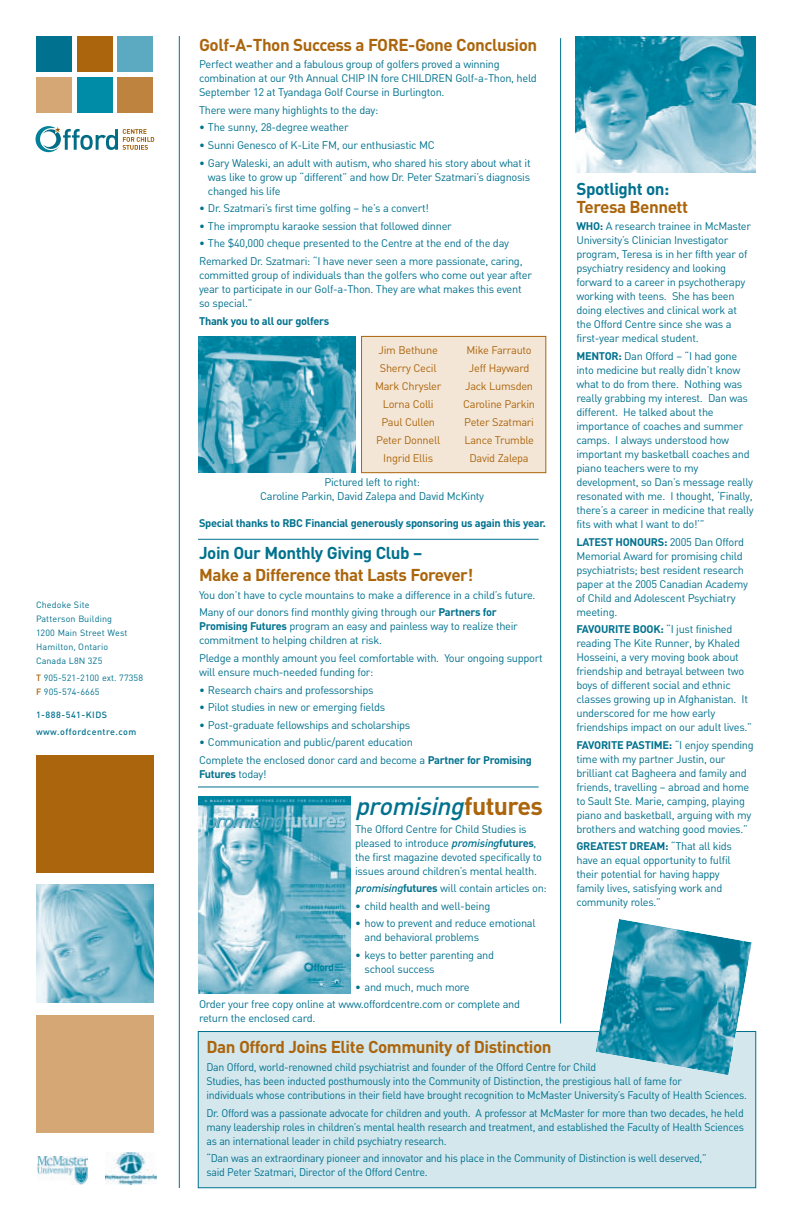
<style>
.page{position:relative;width:792px;height:1224px;background:#fff}
.page>*{position:absolute;margin:0;border:0;box-sizing:border-box;transform-origin:0 0}
.t1{font:italic 500 25px "DIN";color:#00718e}
.t2{font:700 17px "DIN";letter-spacing:-.025em;color:#ab650c}
.t3{font:700 17px "DIN";letter-spacing:-.025em;color:#00718e}
.t4{font:11px/14px "DIN";letter-spacing:-.025em;color:#00718e}
.t5{font:11px/14px "DIN";letter-spacing:-.025em;color:#00718e;scale:.96 1}
.t6{font:11px/18px "DIN";letter-spacing:-.025em;color:#ab650c;text-align:center}
.t7{font:700 11px "DIN";letter-spacing:-.025em;color:#00718e}
.t8{font:9px/14px "DIN";letter-spacing:.01em;color:#00718e}
.t9{font:500 9px/17.6px "DIN";letter-spacing:.055em;color:#00718e}
.s1{font-weight:500;color:#ab650c}
.s2{font-weight:700}
.s3{font-weight:400}
.s4{font-weight:700;font-style:normal;color:#ab650c}
.s5{font-weight:500;font-style:italic}
</style>
<div class="page">
<svg style="left:36px;top:126px;width:118px;height:26px"></svg>
<img style="left:38px;top:1157px;width:50px;height:27px">
<img style="left:105px;top:1152px;width:51px;height:33px">
<hr style="left:179px;top:36px;width:1px;height:1152px;background:#00718e">
<div style="left:198px;top:1032px;width:558px;height:156px;background:#d3e7ed"></div>
<div style="left:198px;top:1031px;width:558px;height:157px;border:1px solid #00718e"></div>
<img style="left:36px;top:885px;width:118px;height:118px">
<div style="left:36px;top:755px;width:118px;height:118px;background:#ab650c"></div>
<div style="left:36px;top:1015px;width:118px;height:117px;background:#d4a775"></div>
<div style="left:36px;top:36px;width:35px;height:35px;background:#00718e"></div>
<div style="left:77px;top:36px;width:35px;height:35px;background:#ab650c"></div>
<div style="left:118px;top:36px;width:35px;height:35px;background:#5baac2"></div>
<div style="left:36px;top:77px;width:35px;height:36px;background:#d4a775"></div>
<div style="left:77px;top:77px;width:35px;height:36px;background:#008ba7"></div>
<div style="left:118px;top:77px;width:35px;height:36px;background:#bf8340"></div>
<hr style="left:560px;top:38px;width:1px;height:986px;background:#00718e">
<img style="left:575px;top:36px;width:181px;height:137px">
<hr style="left:198px;top:539px;width:341px;height:1px;background:#00718e">
<hr style="left:198px;top:787px;width:341px;height:1px;background:#00718e">
<div style="left:362px;top:336px;width:184px;height:137px;background:#f4e6d6"></div>
<div style="left:361px;top:336px;width:185px;height:137px;border:1px solid #ab650c"></div>
<img style="left:198px;top:336px;width:158px;height:137px">
<img style="left:198px;top:796px;width:152px;height:197px">
<img style="left:596px;top:919px;width:156px;height:156px">
<p class="t8" style="left:36px;top:598px;width:93px">Chedoke Site<br>Patterson Building<br>1200 Main Street West<br>Hamilton, Ontario<br>Canada L8N 3Z5</p>
<p class="t8" style="left:36px;top:672px;width:109px"><span class="s1">T</span> 905-521-2100 ext. 77358<br><span class="s1">F</span> 905-574-6665</p>
<p class="t9" style="left:36px;top:707px;width:102px">1-888-541-KIDS www.offordcentre.com</p>
<h2 class="t2" style="left:199px;top:38px;width:340px">Golf-A-Thon Success a FORE-Gone Conclusion</h2>
<p class="t4" style="left:199px;top:59px;width:339px">Perfect weather and a fabulous group of golfers proved a winning combination at our 9th Annual CHIP IN fore CHILDREN Golf-a-Thon, held<br>September 12 at Tyandaga Golf Course in Burlington.</p>
<p class="t4" style="left:199px;top:104px;width:181px">There were many highlights to the day:</p>
<p class="t4" style="left:199px;top:122px;width:151px">• The sunny, 28-degree weather</p>
<p class="t4" style="left:199px;top:139px;width:237px">• Sunni Genesco of K-Lite FM, our enthusiastic MC</p>
<p class="t4" style="left:208px;top:157px;width:324px;text-align:justify;text-indent:-9px">• Gary Waleski, an adult with autism, who shared his story about what it was like to grow up “different” and how Dr. Peter Szatmari’s diagnosis changed his life</p>
<p class="t4" style="left:199px;top:203px;width:231px">• Dr. Szatmari’s first time golfing – he’s a convert!</p>
<p class="t4" style="left:199px;top:220px;width:254px">• The impromptu karaoke session that followed dinner</p>
<p class="t4" style="left:199px;top:236px;width:325px;line-height:17.6px">• The $40,000 cheque presented to the Centre at the end of the day<br>Remarked Dr. Szatmari: “I have never seen a more passionate, caring,</p>
<p class="t4" style="left:199px;top:269px;width:334px">committed group of individuals than the golfers who come out year after year to participate in our Golf-a-Thon. They are what makes this event so special.”</p>
<p class="t7" style="left:199px;top:317px;width:132px">Thank you to all our golfers</p>
<p class="t6" style="left:375px;top:342px;width:68px">Jim Bethune<br>Sherry Cecil<br>Mark Chrysler<br>Lorna Colli<br>Paul Cullen<br>Peter Donnell<br>Ingrid Ellis</p>
<p class="t6" style="left:463px;top:342px;width:74px">Mike Farrauto<br>Jeff Hayward<br>Jack Lumsden<br>Caroline Parkin<br>Peter Szatmari<br>Lance Trumble<br>David Zalepa</p>
<p class="t4" style="left:260px;top:476px;width:225px;text-align:center">Pictured left to right:<br>Caroline Parkin, David Zalepa and David McKinty</p>
<p class="t7" style="left:199px;top:519px;width:348px">Special thanks to RBC Financial generously sponsoring us again this year.</p>
<h2 class="t3" style="left:199px;top:547px;width:225px">Join Our Monthly Giving Club –</h2>
<h2 class="t2" style="left:199px;top:569px;width:276px">Make a Difference that Lasts Forever!</h2>
<p class="t4" style="left:199px;top:587px;width:338px;line-height:17.6px">You don’t have to cycle mountains to make a difference in a child’s future.<br>Many of our donors find monthly giving through our <span class="s2">Partners for</span></p>
<p class="t4" style="left:199px;top:621px;width:320px"><span class="s2">Promising Futures</span> program an easy and painless way to realize their commitment to helping children at risk.</p>
<p class="t4" style="left:199px;top:652px;width:345px">Pledge a monthly amount you feel comfortable with. Your ongoing support will ensure much-needed funding for:</p>
<p class="t4" style="left:199px;top:684px;width:176px">• Research chairs and professorships</p>
<p class="t4" style="left:199px;top:701px;width:188px">• Pilot studies in new or emerging fields</p>
<p class="t4" style="left:199px;top:719px;width:213px">• Post-graduate fellowships and scholarships</p>
<p class="t4" style="left:199px;top:735px;width:334px;line-height:17.6px">• Communication and public/parent education<br>Complete the enclosed donor card and become a <span class="s2">Partner for Promising</span></p>
<p class="t7" style="left:199px;top:770px;width:69px">Futures <span class="s3">today!</span></p>
<h1 class="t1" style="left:355px;top:797px;width:189px">promising<span class="s4">f u t u re s</span></h1>
<p class="t4" style="left:355px;top:823px;width:188px">The Offord Centre for Child Studies is pleased to introduce <span class="s5">promising</span><span class="s2">futures</span>, the first magazine devoted specifically to issues around children’s mental health.</p>
<p class="t4" style="left:355px;top:883px;width:193px"><span class="s5">promising</span><span class="s2">futures</span> will contain articles on:</p>
<p class="t4" style="left:355px;top:900px;width:137px">• child health and well-being</p>
<p class="t4" style="left:365px;top:918px;width:173px;text-indent:-9px">• how to prevent and reduce emotional and behavioral problems</p>
<p class="t4" style="left:365px;top:949px;width:131px;text-indent:-9px">• keys to better parenting and school success</p>
<p class="t4" style="left:199px;top:979px;width:323px;line-height:17.6px;text-indent:156px">• and much, much more<br>Order your free copy online at www.offordcentre.com or complete and</p>
<p class="t4" style="left:199px;top:1013px;width:118px">return the enclosed card.</p>
<h2 class="t3" style="left:576px;top:183px;width:95px">Spotlight on:</h2>
<h2 class="t2" style="left:576px;top:200px;width:113px">Teresa Bennett</h2>
<p class="t4" style="left:576px;top:221px;width:176px"><span class="s2">WHO:</span> A research trainee in McMaster University’s Clinician Investigator program, Teresa is in her fifth year of psychiatry residency and looking forward to a career in psychotherapy working with teens. She has been doing electives and clinical work at the Offord Centre since she was a first-year medical student.</p>
<p class="t4" style="left:576px;top:350px;width:179px"><span class="s2">MENTOR:</span> Dan Offord – “I had gone into medicine but really didn’t know what to do from there. Nothing was really grabbing my interest. Dan was different. He talked about the importance of coaches and summer camps. I always understood how important my basketball coaches and piano teachers were to my development, so Dan’s message really resonated with me. I thought, ‘Finally, there’s a career in medicine that really fits with what I want to do!’”</p>
<p class="t4" style="left:576px;top:536px;width:173px"><span class="s2">LATEST HONOURS:</span> 2005 Dan Offord<br>Memorial Award for promising child psychiatrists; best resident research paper at the 2005 Canadian Academy of Child and Adolescent Psychiatry meeting.</p>
<p class="t4" style="left:576px;top:623px;width:177px"><span class="s2">FAVOURITE BOOK:</span> “I just finished reading The Kite Runner, by Khaled Hosseini, a very moving book about friendship and betrayal between two boys of different social and ethnic classes growing up in Afghanistan. It underscored for me how early friendships impact on our adult lives.”</p>
<p class="t4" style="left:576px;top:739px;width:179px"><span class="s2">FAVORITE PASTIME:</span> “I enjoy spending time with my partner Justin, our brilliant cat Bagheera and family and friends, travelling – abroad and home to Sault Ste. Marie, camping, playing piano and basketball, arguing with my brothers and watching good movies.”</p>
<p class="t4" style="left:576px;top:841px;width:157px"><span class="s2">GREATEST DREAM:</span> “That all kids have an equal opportunity to fulfil their potential for having happy family lives, satisfying work and community roles.”</p>
<h2 class="t2" style="left:206px;top:1041px;width:347px">Dan Offord Joins Elite Community of Distinction</h2>
<p class="t5" style="left:206px;top:1061px;width:564px">Dan Offord, world-renowned child psychiatrist and founder of the Offord Centre for Child<br>Studies, has been inducted posthumously into the Community of Distinction, the prestigious hall of fame for<br>individuals whose contributions in their field have brought recognition to McMaster University’s Faculty of Health Sciences.</p>
<p class="t5" style="left:206px;top:1107px;width:561px;text-align:justify">Dr. Offord was a passionate advocate for children and youth. A professor at McMaster for more than two decades, he held many leadership roles in children’s mental health research and treatment, and established the Faculty of Health Sciences as an international leader in child psychiatry research.</p>
<p class="t5" style="left:206px;top:1153px;width:523px">“Dan was an extraordinary pioneer and innovator and his place in the Community of Distinction is well deserved,” said Peter Szatmari, Director of the Offord Centre.</p>
</div>
